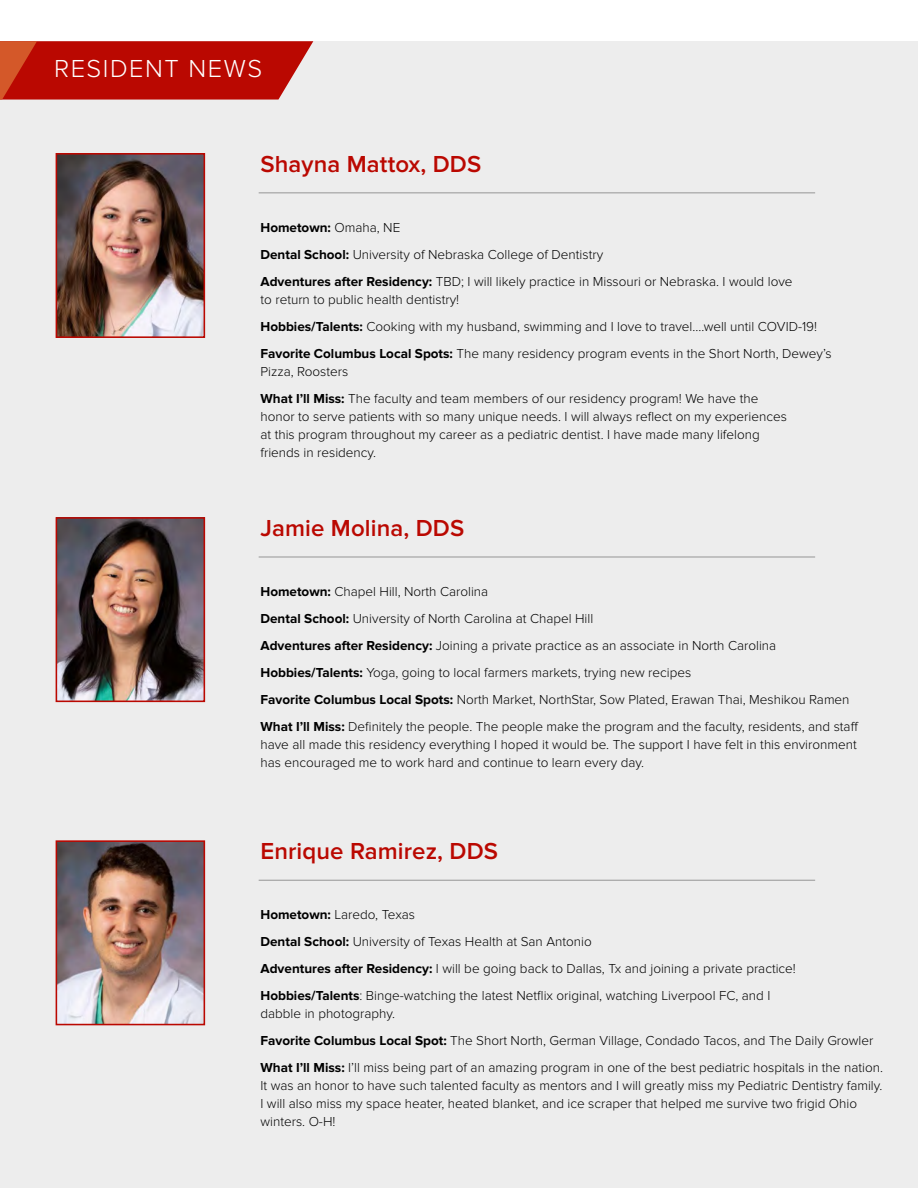
<style>
.page{position:relative;width:918px;height:1188px;background:#fff}
.page>*{position:absolute;margin:0;border:0;box-sizing:border-box;transform-origin:0 0}
.t1{font:300 25.5px "Proxima Nova";letter-spacing:.06em;color:#fff}
.t2{font:600 24px "Proxima Nova";letter-spacing:.005em;color:#ba0801}
.t3{font:300 13.5px/27px "Proxima Nova";color:#000}
.s1{font-weight:700}
</style>
<div class="page">
<div style="left:1px;top:100px;width:917px;height:1088px;background:#ededed"></div>
<div style="left:0;top:41px;width:918px;height:59px;background:#ededed"></div>
<svg style="left:0;top:41px;width:313px;height:59px;background:#be1b12"></svg>
<hr style="left:259px;top:192px;width:556px;height:1px;background:#959595">
<hr style="left:259px;top:557px;width:556px;height:1px;background:#959595">
<hr style="left:259px;top:880px;width:556px;height:1px;background:#959595">
<img style="left:59px;top:156px;width:143px;height:179px">
<div style="left:56px;top:153px;width:149px;height:185px;border:2px solid #ba0801"></div>
<img style="left:59px;top:520px;width:143px;height:179px">
<div style="left:56px;top:517px;width:149px;height:185px;border:2px solid #ba0801"></div>
<img style="left:59px;top:843px;width:143px;height:179px">
<div style="left:56px;top:840px;width:149px;height:185px;border:2px solid #ba0801"></div>
<h1 class="t1" style="left:54px;top:54px;width:210px">RESIDENT NEWS</h1>
<h2 class="t2" style="left:260px;top:150px;width:222px">Shayna Mattox, DDS</h2>
<p class="t3" style="left:260px;top:214px;width:534px"><span class="s1">Hometown:</span> Omaha, NE<br><span class="s1">Dental School:</span> University of Nebraska College of Dentistry<br><span class="s1">Adventures after Residency:</span> TBD; I will likely practice in Missouri or Nebraska. I would love</p>
<p class="t3" style="left:260px;top:286px;width:573px">to return to public health dentistry!<br><span class="s1">Hobbies/Talents:</span> Cooking with my husband, swimming and I love to travel....well until COVID-19!<br><span class="s1">Favorite Columbus Local Spots:</span> The many residency program events in the Short North, Dewey’s</p>
<p class="t3" style="left:260px;top:358px;width:499px">Pizza, Roosters<br><span class="s1">What I’ll Miss:</span> The faculty and team members of our residency program! We have the</p>
<p class="t3" style="left:260px;top:408px;width:528px;line-height:18px">honor to serve patients with so many unique needs. I will always reflect on my experiences at this program throughout my career as a pediatric dentist. I have made many lifelong friends in residency.</p>
<h2 class="t2" style="left:260px;top:514px;width:205px">Jamie Molina, DDS</h2>
<p class="t3" style="left:260px;top:578px;width:600px"><span class="s1">Hometown:</span> Chapel Hill, North Carolina<br><span class="s1">Dental School:</span> University of North Carolina at Chapel Hill<br><span class="s1">Adventures after Residency:</span> Joining a private practice as an associate in North Carolina <span class="s1">Hobbies/Talents:</span> Yoga, going to local farmers markets, trying new recipes<br><span class="s1">Favorite Columbus Local Spots:</span> North Market, NorthStar, Sow Plated, Erawan Thai, Meshikou Ramen <span class="s1">What I’ll Miss:</span> Definitely the people. The people make the program and the faculty, residents, and staff</p>
<p class="t3" style="left:260px;top:736px;width:598px;line-height:18px">have all made this residency everything I hoped it would be. The support I have felt in this environment has encouraged me to work hard and continue to learn every day.</p>
<h2 class="t2" style="left:260px;top:838px;width:239px">Enrique Ramirez, DDS</h2>
<p class="t3" style="left:260px;top:901px;width:537px"><span class="s1">Hometown:</span> Laredo, Texas<br><span class="s1">Dental School:</span> University of Texas Health at San Antonio<br><span class="s1">Adventures after Residency:</span> I will be going back to Dallas, Tx and joining a private practice!<br><span class="s1">Hobbies/Talents</span>: Binge-watching the latest Netflix original, watching Liverpool FC, and I</p>
<p class="t3" style="left:260px;top:1000px;width:624px">dabble in photography.<br><span class="s1">Favorite Columbus Local Spot:</span> The Short North, German Village, Condado Tacos, and The Daily Growler<br><span class="s1">What I’ll Miss:</span> I’ll miss being part of an amazing program in one of the best pediatric hospitals in the nation.</p>
<p class="t3" style="left:260px;top:1077px;width:623px;line-height:18px">It was an honor to have such talented faculty as mentors and I will greatly miss my Pediatric Dentistry family.<br>I will also miss my space heater, heated blanket, and ice scraper that helped me survive two frigid Ohio winters. O-H!</p>
</div>
